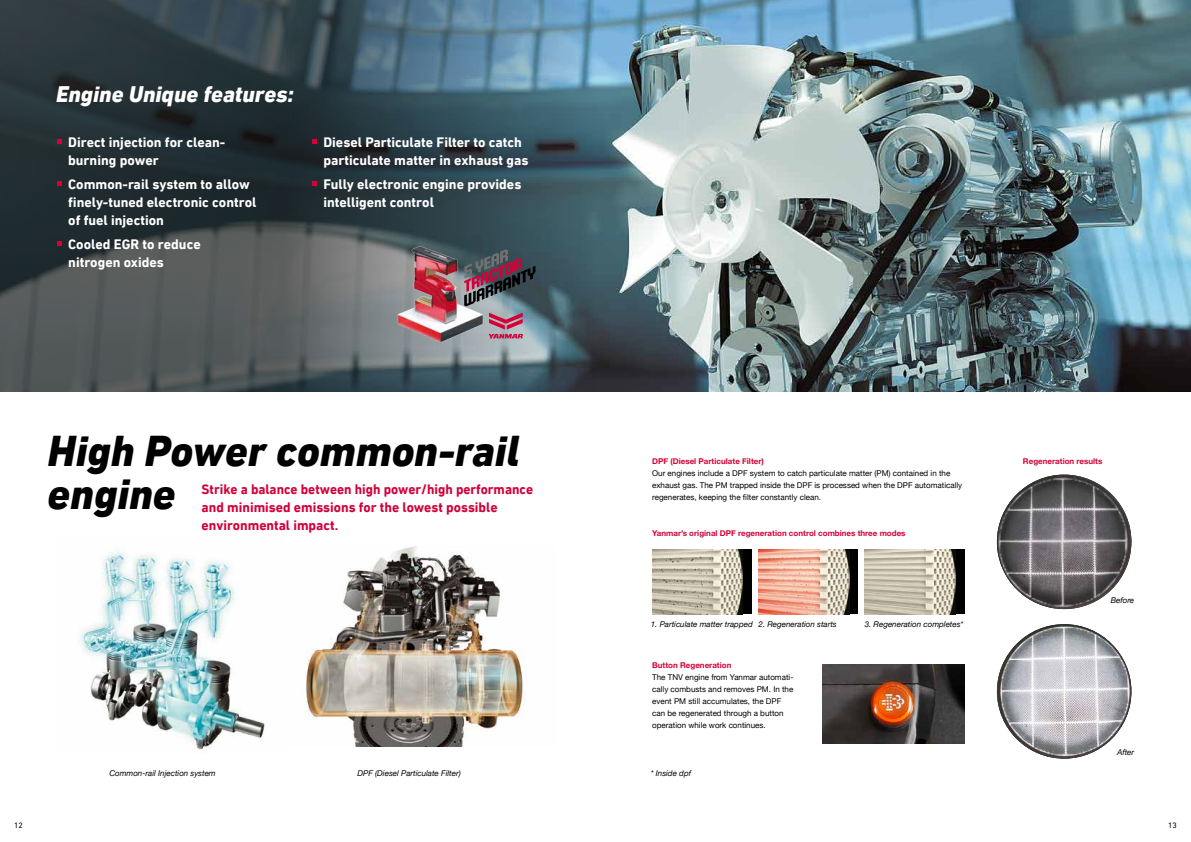
<style>
.page{position:relative;width:1191px;height:842px;background:#fff}
.page>*{position:absolute;margin:0;border:0;box-sizing:border-box;transform-origin:0 0}
.t1{font:italic 800 44px/43px "DIN Next LT Pro";color:#000}
.t2{font:italic 800 23px "DIN Next LT Pro";color:#fff}
.t3{font:700 14px/18px "DIN Next LT Pro";color:#fff}
.t4{font:700 14px/18px "DIN Next LT Pro";color:#d2003a;scale:.96 1}
.t5{font:8px/12px "Helvetica Neue";color:#000}
.t6{font:italic 8px "Helvetica Neue";color:#000}
.t7{font:700 8px "Helvetica Neue";color:#d40037}
.t8{font:8px "DIN Next LT Pro";color:#000}
</style>
<div class="page">
<img style="left:595px;top:0;width:596px;height:392px">
<svg style="left:0;top:0;width:595px;height:392px;background:#3d4d54"></svg>
<img style="left:79px;top:548px;width:186px;height:202px">
<img style="left:306px;top:546px;width:220px;height:200px">
<div style="left:652px;top:550px;width:99px;height:64px;background:#000"></div>
<img style="left:652px;top:550px;width:91px;height:64px">
<div style="left:758px;top:550px;width:99px;height:64px;background:#000"></div>
<img style="left:758px;top:550px;width:91px;height:64px">
<div style="left:865px;top:550px;width:99px;height:64px;background:#000"></div>
<img style="left:865px;top:550px;width:90px;height:64px">
<svg style="left:57px;top:140px;width:5px;height:4px"></svg>
<svg style="left:57px;top:182px;width:5px;height:4px"></svg>
<svg style="left:57px;top:242px;width:5px;height:4px"></svg>
<svg style="left:312px;top:140px;width:5px;height:4px"></svg>
<svg style="left:312px;top:182px;width:5px;height:4px"></svg>
<img style="left:997px;top:475px;width:134px;height:134px;border-radius:67px">
<img style="left:997px;top:624px;width:134px;height:135px;border-radius:67px">
<img style="left:822px;top:665px;width:142px;height:78px">
<img style="left:364px;top:231px;width:155px;height:120px">
<svg style="left:489px;top:313px;width:34px;height:25px"></svg>
<svg style="left:464px;top:249px;width:71px;height:57px;background:#564e59"></svg>
<h2 class="t2" style="left:56px;top:81px;width:239px">Engine Unique features:</h2>
<h3 class="t3" style="left:68px;top:133px;width:159px">Direct injection for clean&shy;burning power</h3>
<h3 class="t3" style="left:68px;top:175px;width:190px">Common-rail system to allow finely-tuned electronic control of fuel injection</h3>
<h3 class="t3" style="left:68px;top:235px;width:134px">Cooled EGR to reduce nitrogen oxides</h3>
<h3 class="t3" style="left:323px;top:133px;width:207px">Diesel Particulate Filter to catch particulate matter in exhaust gas</h3>
<h3 class="t3" style="left:323px;top:175px;width:199px">Fully electronic engine provides intelligent control</h3>
<h1 class="t1" style="left:48px;top:429px;width:473px">High Power common-rail engine</h1>
<h3 class="t4" style="left:202px;top:480px;width:347px">Strike a balance between high power/high performance and minimised emissions for the lowest possible environmental impact.</h3>
<p class="t6" style="left:109px;top:767px;width:108px">Common-rail Injection system</p>
<p class="t6" style="left:357px;top:767px;width:105px">DPF (Diesel Particulate Filter)</p>
<p class="t7" style="left:652px;top:455px;width:113px">DPF (Diesel Particulate Filter)</p>
<p class="t7" style="left:1023px;top:455px;width:81px">Regeneration results</p>
<p class="t5" style="left:652px;top:467px;width:311px">Our engines include a DPF system to catch particulate matter (PM) contained in the exhaust gas. The PM trapped inside the DPF is processed when the DPF automatically regenerates, keeping the filter constantly clean.</p>
<p class="t7" style="left:652px;top:527px;width:255px">Yanmar’s original DPF regeneration control combines three modes</p>
<p class="t6" style="left:651px;top:619px;width:103px">1. Particulate matter trapped</p>
<p class="t6" style="left:758px;top:619px;width:80px">2. Regeneration starts</p>
<p class="t6" style="left:864px;top:619px;width:100px">3. Regeneration completes*</p>
<p class="t7" style="left:652px;top:659px;width:81px">Button Regeneration</p>
<p class="t5" style="left:652px;top:671px;width:143px">The TNV engine from Yanmar automati&shy;cally combusts and removes PM. In the event PM still accumulates, the DPF can be regenerated through a button operation while work continues.</p>
<p class="t6" style="left:651px;top:767px;width:42px">* Inside dpf</p>
<p class="t6" style="left:1110px;top:595px;width:25px">Before</p>
<p class="t6" style="left:1117px;top:746px;width:19px">After</p>
<p class="t8" style="left:14px;top:821px;width:10px">12</p>
<p class="t8" style="left:1168px;top:821px;width:10px">13</p>
</div>
